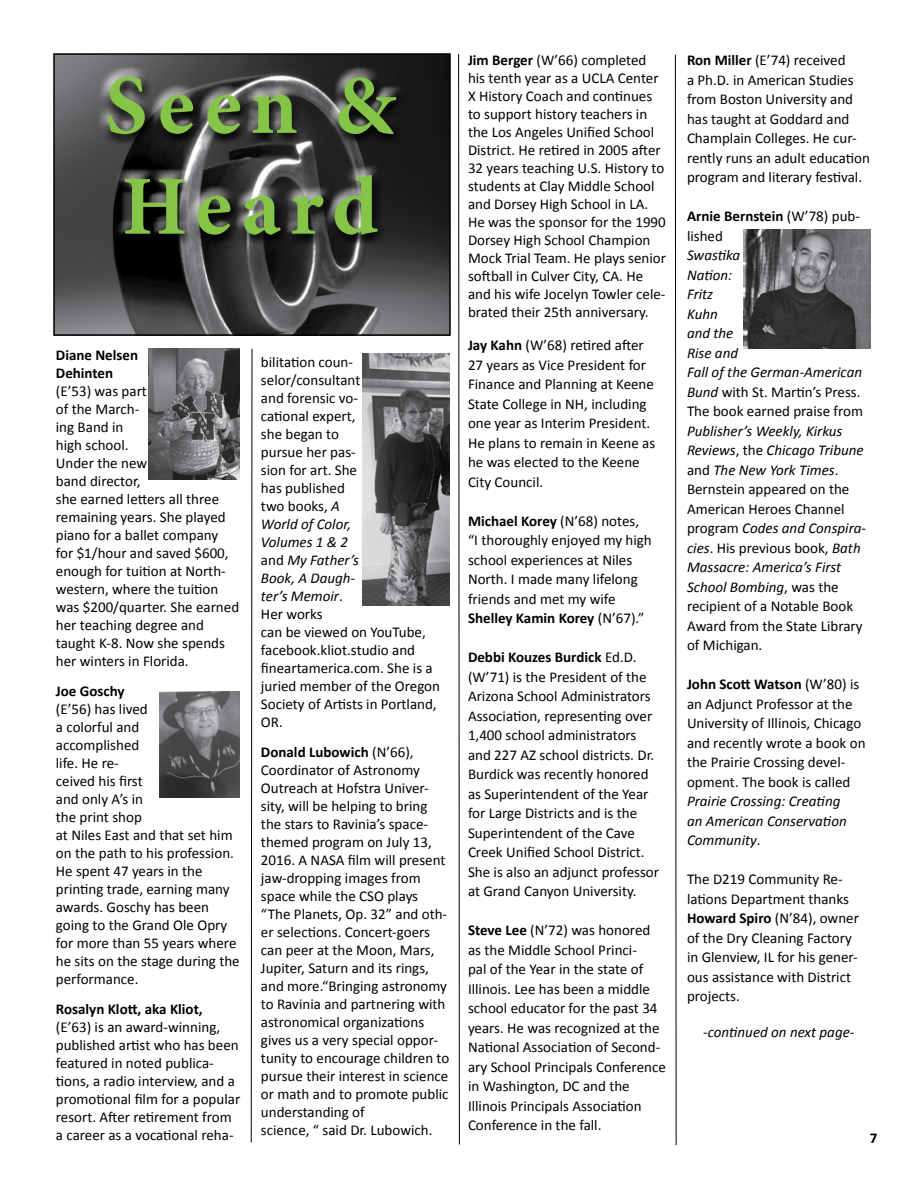
<style>
.page{position:relative;width:918px;height:1188px;background:#fff}
.page>*{position:absolute;margin:0;border:0;box-sizing:border-box;transform-origin:0 0}
.t1{font:700 84px/100.8px "Minion Pro";letter-spacing:.105em;color:#85c446}
.t2{font:15px/18px "Calibri";color:#000}
.t3{font:italic 15px/19.5px "Calibri";color:#000}
.t4{font:700 15px/18px "Calibri";color:#000}
.s1{font-style:italic}
.s2{font-weight:700}
.s3{font-style:normal}
</style>
<div class="page">
<img style="left:56px;top:56px;width:392px;height:277px">
<div style="left:53px;top:53px;width:398px;height:283px;border:2px solid #000"></div>
<div style="left:98px;top:66px;width:307px;height:175px;background:#fff;opacity:.75"></div>
<div style="left:102px;top:72px;width:305px;height:174px;background:#000;opacity:.75"></div>
<img style="left:743px;top:230px;width:128px;height:118px">
<img style="left:159px;top:691px;width:80px;height:107px">
<img style="left:362px;top:353px;width:88px;height:253px">
<img style="left:148px;top:349px;width:91px;height:131px">
<svg style="left:250px;top:348px;width:3px;height:795px"></svg>
<svg style="left:458px;top:54px;width:2px;height:1091px"></svg>
<svg style="left:675px;top:54px;width:2px;height:1092px"></svg>
<h1 class="t1" style="left:105px;top:55px;width:291px">Seen &amp;<br>Heard</h1>
<p class="t4" style="left:56px;top:346px;width:84px">Diane Nelsen<br>Dehinten</p>
<p class="t2" style="left:56px;top:382px;width:185px">(E’53) was part<br>of the March-<br>ing Band in<br>high school.<br>Under the new<br>band director,<br>she earned letters all three remaining years. She played piano for a ballet company for $1/hour and saved $600, enough for tuition at North&shy;western, where the tuition was $200/quarter. She earned her teaching degree and taught K-8. Now she spends her winters in Florida.</p>
<p class="t4" style="left:56px;top:682px;width:70px">Joe Goschy</p>
<p class="t2" style="left:56px;top:700px;width:185px">(E’56) has lived<br>a colorful and<br>accomplished<br>life. He re-<br>ceived his first<br>and only A’s in<br>the print shop<br>at Niles East and that set him on the path to his profession.<br>He spent 47 years in the printing trade, earning many awards. Goschy has been going to the Grand Ole Opry for more than 55 years where he sits on the stage during the performance.</p>
<p class="t4" style="left:56px;top:1000px;width:148px">Rosalyn Klott, aka Kliot,</p>
<p class="t2" style="left:56px;top:1018px;width:186px">(E’63) is an award-winning, published artist who has been featured in noted publica&shy;tions, a radio interview, and a promotional film for a popular resort. After retirement from a career as a vocational reha-</p>
<p class="t2" style="left:261px;top:353px;width:181px">bilitation coun&shy;selor/consultant<br>and forensic vo-<br>cational expert,<br>she began to<br>pursue her pas-<br>sion for art. She<br>has published<br>two books, <span class="s1">A<br>World of Color,<br>Volumes 1 &amp; 2<br></span>and <span class="s1">My Father’s<br>Book, A Daugh-<br>ter’s Memoir</span>.<br>Her works<br>can be viewed on YouTube, facebook.kliot.studio and fineartamerica.com. She is a juried member of the Oregon<br>Society of Artists in Portland,<br>OR.</p>
<p class="t2" style="left:261px;top:743px;width:190px"><span class="s2">Donald Lubowich</span> (N’66),<br>Coordinator of Astronomy<br>Outreach at Hofstra Univer&shy;sity, will be helping to bring the stars to Ravinia’s space&shy;themed program on July 13,<br>2016. A NASA film will present jaw-dropping images from space while the CSO plays “The Planets, Op. 32” and oth&shy;er selections. Concert-goers can peer at the Moon, Mars,<br>Jupiter, Saturn and its rings, and more.“Bringing astronomy to Ravinia and partnering with astronomical organizations gives us a very special oppor&shy;tunity to encourage children to pursue their interest in science or math and to promote public understanding of<br>science, “ said Dr. Lubowich.</p>
<p class="t2" style="left:468px;top:51px;width:199px"><span class="s2">Jim Berger</span> (W’66) completed his tenth year as a UCLA Center<br>X History Coach and continues to support history teachers in the Los Angeles Unified School<br>District. He retired in 2005 after<br>32 years teaching U.S. History to students at Clay Middle School and Dorsey High School in LA.<br>He was the sponsor for the 1990<br>Dorsey High School Champion<br>Mock Trial Team. He plays senior softball in Culver City, CA. He and his wife Jocelyn Towler cele&shy;brated their 25th anniversary.</p>
<p class="t2" style="left:468px;top:336px;width:189px;line-height:19.5px"><span class="s2">Jay Kahn</span> (W’68) retired after<br>27 years as Vice President for<br>Finance and Planning at Keene<br>State College in NH, including one year as Interim President.<br>He plans to remain in Keene as he was elected to the Keene<br>City Council.</p>
<p class="t2" style="left:468px;top:511px;width:185px;line-height:19.5px"><span class="s2">Michael Korey</span> (N’68) notes, “I thoroughly enjoyed my high school experiences at Niles<br>North. I made many lifelong friends and met my wife<br><span class="s2">Shelley Kamin Korey</span> (N’67).”</p>
<p class="t2" style="left:468px;top:648px;width:193px;line-height:19.5px"><span class="s2">Debbi Kouzes Burdick</span> Ed.D. (W’71) is the President of the<br>Arizona School Administrators<br>Association, representing over<br>1,400 school administrators and 227 AZ school districts. Dr.<br>Burdick was recently honored as Superintendent of the Year for Large Districts and is the<br>Superintendent of the Cave<br>Creek Unified School District.<br>She is also an adjunct professor at Grand Canyon University.</p>
<p class="t2" style="left:468px;top:921px;width:199px;line-height:19.5px"><span class="s2">Steve Lee</span> (N’72) was honored as the Middle School Princi-<br>pal of the Year in the state of<br>Illinois. Lee has been a middle school educator for the past 34 years. He was recognized at the<br>National Association of Second&shy;ary School Principals Conference in Washington, DC and the<br>Illinois Principals Association<br>Conference in the fall.</p>
<p class="t2" style="left:687px;top:51px;width:185px;line-height:19.5px"><span class="s2">Ron Miller</span> (E’74) received<br>a Ph.D. in American Studies from Boston University and has taught at Goddard and<br>Champlain Colleges. He cur&shy;rently runs an adult education program and literary festival.</p>
<p class="t2" style="left:687px;top:207px;width:175px;line-height:19.5px"><span class="s2">Arnie Bernstein</span> (W’78) pub&shy;lished</p>
<p class="t3" style="left:687px;top:245px;width:178px">Swastika<br>Nation:<br>Fritz<br>Kuhn<br>and the<br>Rise and<br>Fall of the German-American<br>Bund <span class="s3">with St. Martin’s Press.<br>The book earned praise from</span></p>
<p class="t2" style="left:687px;top:421px;width:181px;line-height:19.5px"><span class="s1">Publisher’s Weekly, Kirkus<br>Reviews</span>, the <span class="s1">Chicago Tribune </span>and <span class="s1">The New York Times</span>.<br>Bernstein appeared on the<br>American Heroes Channel program <span class="s1">Codes and Conspira&shy;cies</span>. His previous book, <span class="s1">Bath<br>Massacre: America’s First<br>School Bombing</span>, was the recipient of a Notable Book<br>Award from the State Library of Michigan.</p>
<p class="t2" style="left:687px;top:675px;width:180px;line-height:19.5px"><span class="s2">John Scott Watson</span> (W’80) is an Adjunct Professor at the<br>University of Illinois, Chicago and recently wrote a book on the Prairie Crossing devel&shy;opment. The book is called</p>
<p class="t3" style="left:687px;top:791px;width:161px">Prairie Crossing: Creating an American Conservation<br>Community<span class="s3">.</span></p>
<p class="t2" style="left:687px;top:870px;width:173px;line-height:19.5px">The D219 Community Re&shy;lations Department thanks<br><span class="s2">Howard Spiro</span> (N’84), owner of the Dry Cleaning Factory in Glenview, IL for his gener&shy;ous assistance with District projects.</p>
<p class="t3" style="left:703px;top:1022px;width:153px">-continued on next page-</p>
<p class="t4" style="left:870px;top:1129px;width:9px">7</p>
</div>
